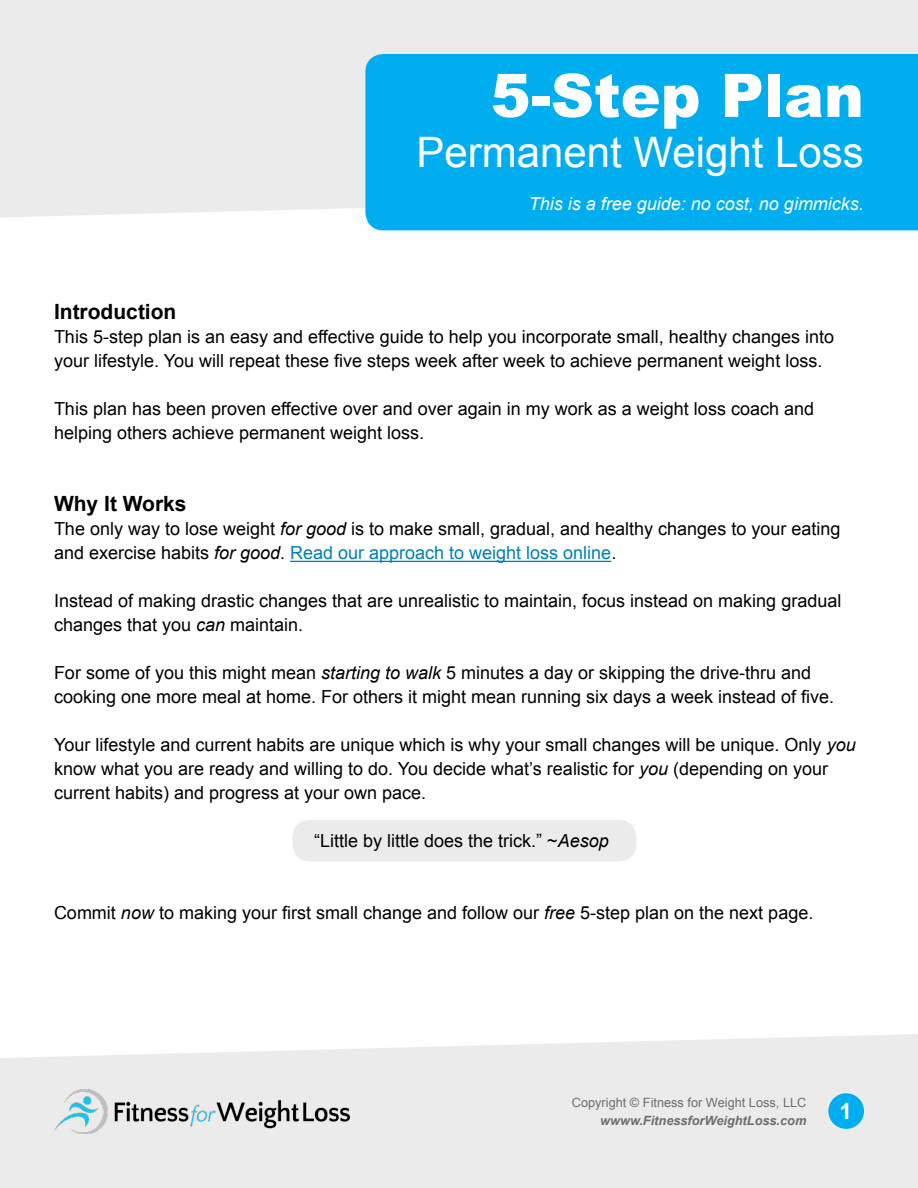
<style>
.page{position:relative;width:918px;height:1188px;background:#fff}
.page>*{position:absolute;margin:0;border:0;box-sizing:border-box;transform-origin:0 0}
.t1{font:900 60px "Arial";color:#fff}
.t2{font:42px "Arial";color:#fff}
.t3{font:700 22.5px "Arial";color:#fff}
.t4{font:700 21px "Arial";color:#000}
.t5{font:18px/24px "Arial";color:#000}
.t6{font:italic 18px "Arial";color:#fff}
.t7{font:12.75px "Arial";color:#6d6e71}
.t8{font:italic 700 12.75px "Arial";color:#6d6e71}
.s1{font-style:italic}
.s2{color:#007fb3}
</style>
<div class="page">
<svg style="left:0;top:1034px;width:918px;height:154px;background:#ececed"></svg>
<img style="left:54px;top:1090px;width:295px;height:44px">
<div style="left:828px;top:1093px;width:36px;height:36px;background:#00aeef;border-radius:50%"></div>
<div style="left:292px;top:820px;width:344px;height:42px;background:#ebebec;border-radius:18px"></div>
<hr style="left:290px;top:561px;width:321px;height:1px;background:#007fb3">
<div style="left:0;top:0;width:918px;height:218px;background:#ebebec"></div>
<div style="left:365px;top:54px;width:553px;height:176px;background:#00aeef"></div>
<h1 class="t1" style="left:491px;top:52px;width:375px">5-Step Plan</h1>
<h2 class="t2" style="left:417px;top:124px;width:449px">Permanent Weight Loss</h2>
<p class="t6" style="left:529px;top:193px;width:337px">This is a free guide: no cost, no gimmicks.</p>
<p class="t4" style="left:54px;top:297px;width:124px">Introduction</p>
<p class="t5" style="left:54px;top:325px;width:782px">This 5-step plan is an easy and effective guide to help you incorporate small, healthy changes into your lifestyle. You will repeat these five steps week after week to achieve permanent weight loss.</p>
<p class="t5" style="left:54px;top:397px;width:762px">This plan has been proven effective over and over again in my work as a weight loss coach and helping others achieve permanent weight loss.</p>
<p class="t4" style="left:54px;top:489px;width:134px">Why It Works</p>
<p class="t5" style="left:54px;top:517px;width:788px">The only way to lose weight <span class="s1">for good</span> is to make small, gradual, and healthy changes to your eating and exercise habits <span class="s1">for good</span>. <span class="s2">Read our approach to weight loss online</span>.</p>
<p class="t5" style="left:54px;top:589px;width:789px">Instead of making drastic changes that are unrealistic to maintain, focus instead on making gradual changes that you <span class="s1">can</span> maintain.</p>
<p class="t5" style="left:54px;top:661px;width:782px">For some of you this might mean <span class="s1">starting to walk</span> 5 minutes a day or skipping the drive-thru and cooking one more meal at home. For others it might mean running six days a week instead of five.</p>
<p class="t5" style="left:54px;top:733px;width:803px">Your lifestyle and current habits are unique which is why your small changes will be unique. Only <span class="s1">you </span>know what you are ready and willing to do. You decide what’s realistic for <span class="s1">you</span> (depending on your current habits) and progress at your own pace.</p>
<p class="t5" style="left:314px;top:829px;width:296px">“Little by little does the trick.” ~<span class="s1">Aesop</span></p>
<p class="t5" style="left:54px;top:901px;width:761px">Commit <span class="s1">now</span> to making your first small change and follow our <span class="s1">free</span> 5-step plan on the next page.</p>
<p class="t7" style="left:572px;top:1094px;width:236px">Copyright © Fitness for Weight Loss, LLC</p>
<p class="t8" style="left:600px;top:1112px;width:208px">wwww.FitnessforWeightLoss.com</p>
<p class="t3" style="left:839px;top:1096px;width:14px">1</p>
</div>
